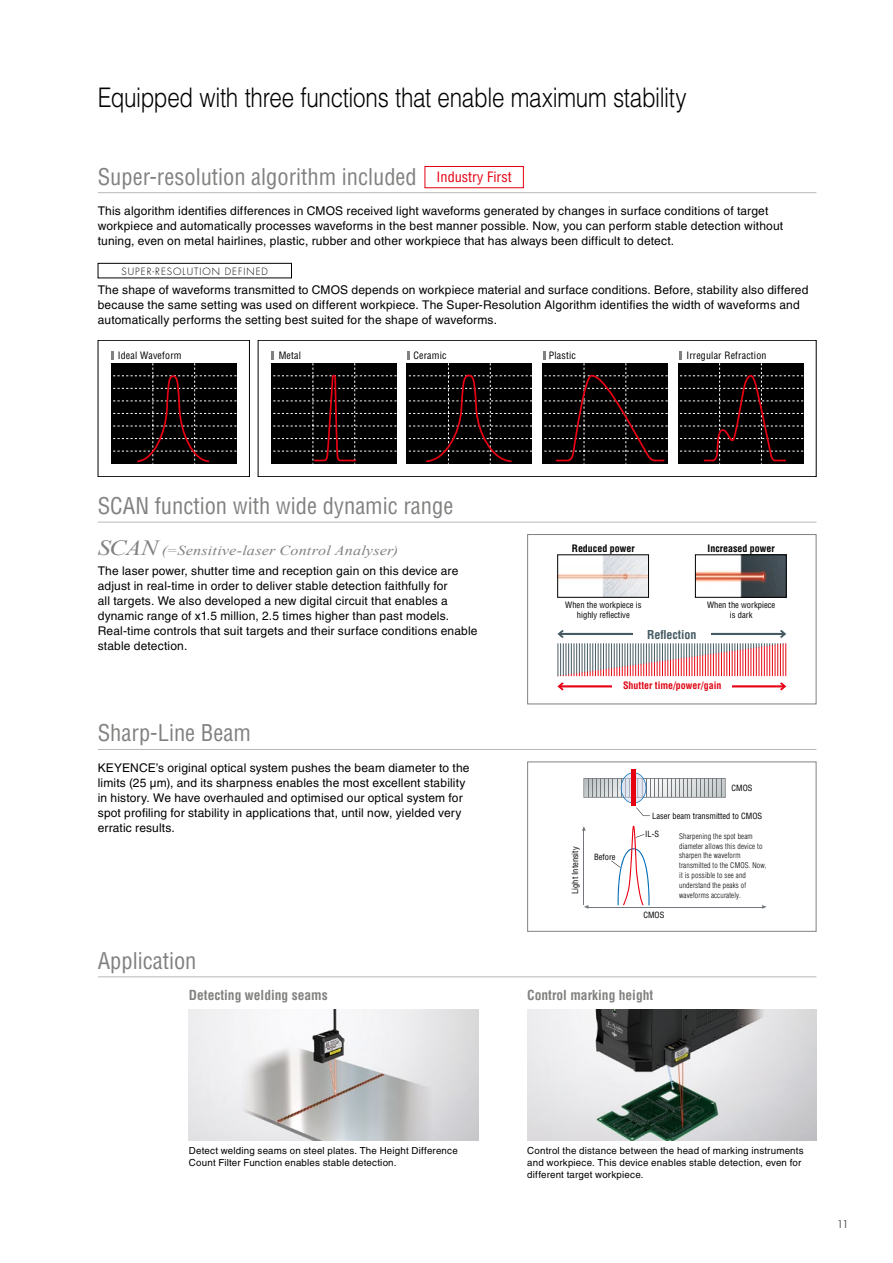
<style>
.page{position:relative;width:893px;height:1263px;background:#fff}
.page>*{position:absolute;margin:0;border:0;box-sizing:border-box;transform-origin:0 0}
.t1{font:300 27px "Helvetica LT Std";letter-spacing:-.015em;color:#000;scale:.83 1}
.t2{font:condensed 22.5px "Helvetica LT Std";color:#818180}
.t3{font:italic 13.8px "Times New Roman";letter-spacing:.01em;color:#818180;scale:1.18 1}
.t4{font:700 condensed 13.5px "Helvetica LT Std";color:#818180}
.t5{font:12px/15px "Helvetica LT Std";letter-spacing:.015em;color:#000}
.t6{font:700 condensed 12px "Helvetica LT Std";color:#455a63}
.t7{font:10.5px "Futura Std";color:#595757;scale:1.05 1}
.t8{font:700 condensed 10.05px "Helvetica LT Std";color:#000}
.t9{font:700 condensed 10.05px "Helvetica LT Std";color:#df0615}
.t10{font:condensed 9.9px "Helvetica LT Std";letter-spacing:.02em;color:#000}
.t11{font:9.75px/12px "Helvetica LT Std";letter-spacing:.02em;color:#000}
.t12{font:300 9.75px "Futura Std";letter-spacing:.1em;color:#000}
.t13{font:condensed 8.55px/10.5px "Helvetica LT Std";color:#000;text-align:center}
.t14{font:condensed 8.4px/18.1px "Helvetica LT Std";color:#000}
.t15{font:300 condensed 7.65px/9.8px "Helvetica LT Std";letter-spacing:.02em;color:#000}
.s1{font-size:13.95px;color:#e60012}
.s2{font-size:21.6px}
</style>
<div class="page">
<div style="left:98px;top:263px;width:194px;height:15px;border:1px solid #000"></div>
<svg style="left:98px;top:340px;width:718px;height:137px"></svg>
<svg style="left:111px;top:351px;width:692px;height:113px"></svg>
<hr style="left:98px;top:192px;width:718px;height:1px;background:#b7b9b8">
<div style="left:425px;top:166px;width:99px;height:22px;border:1px solid #e60012"></div>
<div style="left:527px;top:534px;width:289px;height:170px;border:1px solid #818180"></div>
<svg style="left:557px;top:630px;width:229px;height:60px"></svg>
<div style="left:633px;top:621px;width:77px;height:18px;background:#fff"></div>
<div style="left:612px;top:681px;width:120px;height:11px;background:#fff"></div>
<img style="left:559px;top:557px;width:88px;height:38px">
<div style="left:557px;top:555px;width:92px;height:42px;border:1px solid #000"></div>
<img style="left:697px;top:557px;width:87px;height:38px">
<div style="left:695px;top:555px;width:91px;height:42px;border:1px solid #000"></div>
<hr style="left:98px;top:522px;width:718px;height:1px;background:#b7b9b8">
<div style="left:631px;top:770px;width:5px;height:36px;background:#e60012"></div>
<svg style="left:583px;top:772px;width:143px;height:44px"></svg>
<svg style="left:611px;top:826px;width:39px;height:79px"></svg>
<hr style="left:583px;top:828px;width:1px;height:77px;background:#71777c">
<hr style="left:588px;top:906px;width:176px;height:1px;background:#71777c">
<svg style="left:762px;top:905px;width:5px;height:4px"></svg>
<div style="left:527px;top:761px;width:289px;height:171px;border:1px solid #818180"></div>
<hr style="left:98px;top:749px;width:718px;height:1px;background:#b7b9b8">
<hr style="left:98px;top:976px;width:718px;height:1px;background:#b7b9b8">
<img style="left:527px;top:1009px;width:289px;height:132px">
<img style="left:189px;top:1009px;width:289px;height:132px">
<h1 class="t1" style="left:98px;top:81px;width:711px">Equipped with three functions that enable maximum stability</h1>
<h2 class="t2" style="left:98px;top:162px;width:415px">Super-resolution algorithm included <span class="s1">Industry First</span></h2>
<p class="t5" style="left:98px;top:203px;width:687px">This algorithm identifies differences in CMOS received light waveforms generated by changes in surface conditions of target workpiece and automatically processes waveforms in the best manner possible. Now, you can perform stable detection without tuning, even on metal hairlines, plastic, rubber and other workpiece that has always been difficult to detect.</p>
<p class="t12" style="left:122px;top:265px;width:148px">SUPER-RESOLUTION DEFINED</p>
<p class="t5" style="left:98px;top:283px;width:712px">The shape of waveforms transmitted to CMOS depends on workpiece material and surface conditions. Before, stability also differed because the same setting was used on different workpiece. The Super-Resolution Algorithm identifies the width of waveforms and automatically performs the setting best suited for the shape of waveforms.</p>
<p class="t10" style="left:118px;top:349px;width:65px">Ideal Waveform</p>
<p class="t10" style="left:279px;top:349px;width:24px">Metal</p>
<p class="t10" style="left:413px;top:349px;width:35px">Ceramic</p>
<p class="t10" style="left:549px;top:349px;width:29px">Plastic</p>
<p class="t10" style="left:686px;top:349px;width:82px">Irregular Refraction</p>
<h2 class="t2" style="left:98px;top:492px;width:357px">SCAN function with wide dynamic range</h2>
<p class="t3" style="left:98px;top:541px;width:256px"><span class="s2">SCAN</span> (=Sensitive-laser Control Analyser)</p>
<p class="t5" style="left:98px;top:563px;width:381px">The laser power, shutter time and reception gain on this device are adjust in real-time in order to deliver stable detection faithfully for<br>all targets. We also developed a new digital circuit that enables a dynamic range of x1.5 million, 2.5 times higher than past models.<br>Real-time controls that suit targets and their surface conditions enable stable detection.</p>
<h2 class="t2" style="left:98px;top:719px;width:155px">Sharp-Line Beam</h2>
<p class="t5" style="left:98px;top:760px;width:373px">KEYENCE’s original optical system pushes the beam diameter to the limits (25 µm), and its sharpness enables the most excellent stability in history. We have overhauled and optimised our optical system for spot profiling for stability in applications that, until now, yielded very erratic results.</p>
<p class="t8" style="left:572px;top:542px;width:64px">Reduced power</p>
<p class="t8" style="left:708px;top:542px;width:69px">Increased power</p>
<p class="t13" style="left:565px;top:599px;width:78px">When the workpiece is highly reflective</p>
<p class="t6" style="left:647px;top:627px;width:51px">Reflection</p>
<p class="t13" style="left:707px;top:599px;width:70px">When the workpiece is dark</p>
<p class="t9" style="left:623px;top:679px;width:100px">Shutter time/power/gain</p>
<p class="t14" style="left:566px;top:894px;width:49px;rotate:-90deg">Light Intensity</p>
<p class="t14" style="left:594px;top:847px;width:23px">Before</p>
<p class="t14" style="left:731px;top:779px;width:22px">CMOS</p>
<p class="t14" style="left:645px;top:806px;width:118px;text-indent:7px">Laser beam transmitted to CMOS<br>IL-S</p>
<p class="t15" style="left:679px;top:831px;width:89px">Sharpening the spot beam diameter allows this device to sharpen the waveform transmitted to the CMOS. Now, it is possible to see and understand the peaks of waveforms accurately.</p>
<p class="t14" style="left:643px;top:906px;width:22px">CMOS</p>
<h2 class="t2" style="left:98px;top:946px;width:100px">Application</h2>
<p class="t4" style="left:189px;top:987px;width:140px">Detecting welding seams</p>
<p class="t4" style="left:527px;top:987px;width:128px">Control marking height</p>
<p class="t11" style="left:189px;top:1144px;width:270px">Detect welding seams on steel plates. The Height Difference<br>Count Filter Function enables stable detection.</p>
<p class="t11" style="left:527px;top:1144px;width:278px">Control the distance between the head of marking instruments and workpiece. This device enables stable detection, even for different target workpiece.</p>
<p class="t7" style="left:837px;top:1218px;width:13px">11</p>
</div>
